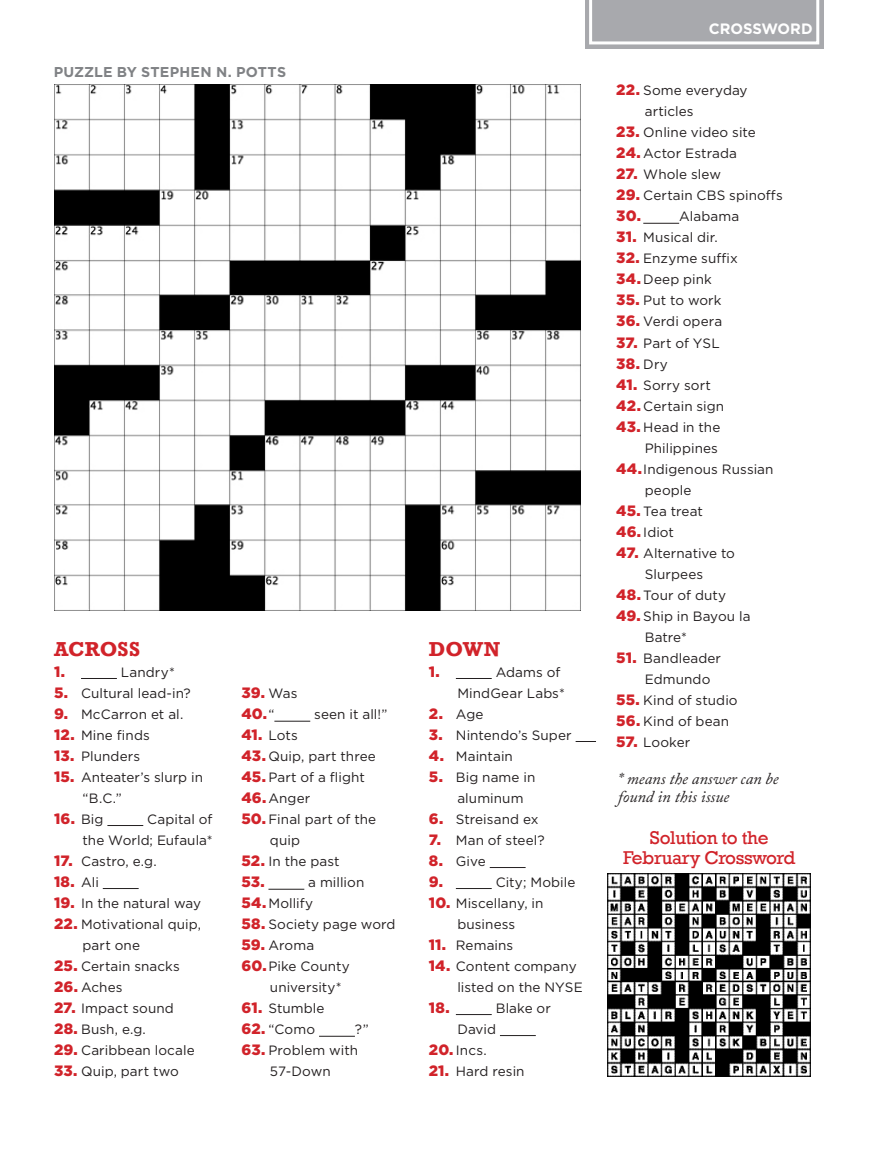
<style>
.page{position:relative;width:878px;height:1168px;background:#fff}
.page>*{position:absolute;margin:0;border:0;box-sizing:border-box;transform-origin:0 0}
.BODY_80__gray{font:700 20.7px "Rockwell";color:#d1232a}
.t1{font:19.05px/19.5px "Rockwell";letter-spacing:-.02em;color:#d1232a;text-align:center}
.t2{font:italic 16.5px/18px "Adobe Caslon Pro";color:#231f20}
.BODY_80__gray-2{font:900 15px "Gotham";letter-spacing:.01em;color:#d1232a}
.t3{font:700 15px "Gotham";letter-spacing:-.005em;color:#fff}
.t4{font:700 14.25px "Gotham";letter-spacing:.01em;color:#808285}
.BODY_80__gray-3{font:13.5px/21px "Gotham";letter-spacing:.005em;color:#231f20}
.s1{font-weight:900;font-size:15px;color:#d1232a}
.s2{font-weight:400;font-size:13.5px;color:#231f20}
</style>
<div class="page">
<hr style="left:81px;top:678px;width:36px;height:1px;background:#231f20">
<hr style="left:107px;top:825px;width:36px;height:1px;background:#231f20">
<hr style="left:103px;top:888px;width:36px;height:1px;background:#231f20">
<hr style="left:274px;top:721px;width:36px;height:1px;background:#231f20">
<hr style="left:268px;top:889px;width:36px;height:1px;background:#231f20">
<hr style="left:319px;top:1036px;width:36px;height:1px;background:#231f20">
<hr style="left:456px;top:678px;width:35px;height:1px;background:#231f20">
<svg style="left:575px;top:741px;width:21px;height:1px"></svg>
<hr style="left:489px;top:867px;width:36px;height:1px;background:#231f20">
<hr style="left:456px;top:888px;width:35px;height:1px;background:#231f20">
<hr style="left:456px;top:1014px;width:35px;height:1px;background:#231f20">
<hr style="left:500px;top:1035px;width:36px;height:1px;background:#231f20">
<hr style="left:643px;top:223px;width:36px;height:1px;background:#231f20">
<img style="left:54px;top:84px;width:526px;height:527px">
<svg style="left:585px;top:0;width:239px;height:48px"></svg>
<svg style="left:589px;top:0;width:230px;height:44px"></svg>
<img style="left:607px;top:873px;width:204px;height:203px">
<p class="t4" style="left:54px;top:63px;width:234px">PUZZLE BY STEPHEN N. POTTS</p>
<p class="BODY_80__gray" style="left:54px;top:636px;width:87px">ACROSS</p>
<p class="BODY_80__gray-2" style="left:54px;top:661px;width:12px">1.</p>
<p class="BODY_80__gray-3" style="left:121px;top:661px;width:55px">Landry*</p>
<p class="BODY_80__gray-3" style="left:54px;top:682px;width:138px"><span class="s1">5.</span> Cultural lead-in?</p>
<p class="BODY_80__gray-3" style="left:54px;top:703px;width:131px"><span class="s1">9.</span> McCarron et al.</p>
<p class="BODY_80__gray-3" style="left:54px;top:724px;width:97px"><span class="s1">12.</span> Mine finds</p>
<p class="BODY_80__gray-3" style="left:54px;top:745px;width:88px"><span class="s1">13.</span> Plunders</p>
<p class="BODY_80__gray-3" style="left:82px;top:766px;width:122px;text-indent:-28px"><span class="s1">15.</span> Anteater’s slurp in “B.C.”</p>
<p class="BODY_80__gray-2" style="left:54px;top:808px;width:51px">16. <span class="s2">Big</span></p>
<p class="BODY_80__gray-3" style="left:82px;top:808px;width:131px;text-align:right">Capital of<br>the World; Eufaula*</p>
<p class="BODY_80__gray-3" style="left:54px;top:850px;width:104px"><span class="s1">17.</span> Castro, e.g.</p>
<p class="BODY_80__gray-2" style="left:54px;top:871px;width:46px">18. <span class="s2">Ali</span></p>
<p class="BODY_80__gray-3" style="left:54px;top:892px;width:148px"><span class="s1">19.</span> In the natural way</p>
<p class="BODY_80__gray-3" style="left:82px;top:913px;width:120px;text-indent:-28px"><span class="s1">22.</span> Motivational quip, part one</p>
<p class="BODY_80__gray-3" style="left:54px;top:955px;width:127px"><span class="s1">25.</span> Certain snacks</p>
<p class="BODY_80__gray-3" style="left:54px;top:976px;width:70px"><span class="s1">26.</span> Aches</p>
<p class="BODY_80__gray-3" style="left:54px;top:997px;width:121px"><span class="s1">27.</span> Impact sound</p>
<p class="BODY_80__gray-3" style="left:54px;top:1018px;width:93px"><span class="s1">28.</span> Bush, e.g.</p>
<p class="BODY_80__gray-3" style="left:54px;top:1039px;width:142px"><span class="s1">29.</span> Caribbean locale</p>
<p class="BODY_80__gray-3" style="left:54px;top:1060px;width:126px"><span class="s1">33.</span> Quip, part two</p>
<p class="BODY_80__gray-2" style="left:241px;top:683px;width:58px">39. <span class="s2">Was</span></p>
<p class="BODY_80__gray-2" style="left:241px;top:704px;width:35px">40.<span class="s2">“</span></p>
<p class="BODY_80__gray-3" style="left:314px;top:704px;width:75px">seen it all!”</p>
<p class="BODY_80__gray-3" style="left:241px;top:725px;width:58px"><span class="s1">41.</span> Lots</p>
<p class="BODY_80__gray-3" style="left:241px;top:746px;width:136px"><span class="s1">43.</span> Quip, part three</p>
<p class="BODY_80__gray-3" style="left:241px;top:767px;width:125px"><span class="s1">45.</span> Part of a flight</p>
<p class="BODY_80__gray-3" style="left:241px;top:788px;width:70px"><span class="s1">46.</span>Anger</p>
<p class="BODY_80__gray-3" style="left:270px;top:809px;width:108px;text-indent:-28px"><span class="s1">50.</span> Final part of the quip</p>
<p class="BODY_80__gray-3" style="left:241px;top:851px;width:100px"><span class="s1">52.</span> In the past</p>
<p class="BODY_80__gray-2" style="left:241px;top:872px;width:25px">53.</p>
<p class="BODY_80__gray-3" style="left:308px;top:872px;width:57px">a million</p>
<p class="BODY_80__gray-3" style="left:241px;top:893px;width:73px"><span class="s1">54.</span> Mollify</p>
<p class="BODY_80__gray-3" style="left:241px;top:914px;width:156px"><span class="s1">58.</span> Society page word</p>
<p class="BODY_80__gray-3" style="left:241px;top:935px;width:74px"><span class="s1">59.</span> Aroma</p>
<p class="BODY_80__gray-3" style="left:270px;top:956px;width:81px;text-indent:-28px"><span class="s1">60.</span>Pike County university*</p>
<p class="BODY_80__gray-3" style="left:241px;top:998px;width:85px"><span class="s1">61.</span> Stumble</p>
<p class="BODY_80__gray-3" style="left:241px;top:1019px;width:75px"><span class="s1">62.</span> “Como</p>
<p class="BODY_80__gray-3" style="left:355px;top:1019px;width:15px">?”</p>
<p class="BODY_80__gray-3" style="left:241px;top:1040px;width:118px;text-align:center"><span class="s1">63.</span> Problem with<br>57-Down</p>
<p class="BODY_80__gray" style="left:429px;top:636px;width:73px">DOWN</p>
<p class="BODY_80__gray-2" style="left:429px;top:661px;width:12px">1.</p>
<p class="BODY_80__gray-3" style="left:457px;top:661px;width:109px;text-indent:38px">Adams of<br>MindGear Labs*</p>
<p class="BODY_80__gray-3" style="left:429px;top:703px;width:56px"><span class="s1">2.</span> Age</p>
<p class="BODY_80__gray-3" style="left:429px;top:724px;width:144px"><span class="s1">3.</span> Nintendo’s Super</p>
<p class="BODY_80__gray-3" style="left:429px;top:745px;width:86px"><span class="s1">4.</span> Maintain</p>
<p class="BODY_80__gray-3" style="left:457px;top:766px;width:80px;text-indent:-28px"><span class="s1">5.</span> Big name in aluminum</p>
<p class="BODY_80__gray-3" style="left:429px;top:808px;width:111px"><span class="s1">6.</span> Streisand ex</p>
<p class="BODY_80__gray-3" style="left:429px;top:829px;width:117px"><span class="s1">7.</span> Man of steel?</p>
<p class="BODY_80__gray-3" style="left:429px;top:850px;width:58px"><span class="s1">8.</span> Give</p>
<p class="BODY_80__gray-2" style="left:429px;top:871px;width:16px">9.</p>
<p class="BODY_80__gray-3" style="left:495px;top:871px;width:81px">City; Mobile</p>
<p class="BODY_80__gray-3" style="left:429px;top:892px;width:116px;text-align:center"><span class="s1">10.</span> Miscellany, in business</p>
<p class="BODY_80__gray-3" style="left:429px;top:934px;width:86px"><span class="s1">11.</span> Remains</p>
<p class="BODY_80__gray-3" style="left:457px;top:955px;width:127px;text-indent:-28px"><span class="s1">14.</span> Content company listed on the NYSE</p>
<p class="BODY_80__gray-2" style="left:429px;top:997px;width:22px">18.</p>
<p class="BODY_80__gray-3" style="left:457px;top:997px;width:95px;text-indent:38px">Blake or<br>David</p>
<p class="BODY_80__gray-3" style="left:429px;top:1039px;width:59px"><span class="s1">20.</span> Incs.</p>
<p class="BODY_80__gray-3" style="left:429px;top:1060px;width:97px"><span class="s1">21.</span> Hard resin</p>
<p class="t3" style="left:708px;top:19px;width:105px">CROSSWORD</p>
<p class="BODY_80__gray-3" style="left:644px;top:80px;width:104px;text-indent:-28px"><span class="s1">22.</span> Some everyday articles</p>
<p class="BODY_80__gray-3" style="left:616px;top:122px;width:141px"><span class="s1">23.</span> Online video site</p>
<p class="BODY_80__gray-3" style="left:616px;top:143px;width:122px"><span class="s1">24.</span> Actor Estrada</p>
<p class="BODY_80__gray-3" style="left:616px;top:164px;width:106px"><span class="s1">27.</span> Whole slew</p>
<p class="BODY_80__gray-3" style="left:616px;top:185px;width:168px"><span class="s1">29.</span> Certain CBS spinoffs</p>
<p class="BODY_80__gray-2" style="left:616px;top:206px;width:26px">30.</p>
<p class="BODY_80__gray-3" style="left:679px;top:206px;width:62px">Alabama</p>
<p class="BODY_80__gray-3" style="left:616px;top:227px;width:103px"><span class="s1">31.</span> Musical dir.</p>
<p class="BODY_80__gray-3" style="left:616px;top:248px;width:123px"><span class="s1">32.</span> Enzyme suffix</p>
<p class="BODY_80__gray-3" style="left:616px;top:269px;width:97px"><span class="s1">34.</span> Deep pink</p>
<p class="BODY_80__gray-3" style="left:616px;top:290px;width:107px"><span class="s1">35.</span> Put to work</p>
<p class="BODY_80__gray-3" style="left:616px;top:311px;width:107px"><span class="s1">36.</span> Verdi opera</p>
<p class="BODY_80__gray-3" style="left:616px;top:332px;width:105px"><span class="s1">37.</span> Part of YSL</p>
<p class="BODY_80__gray-2" style="left:616px;top:353px;width:53px">38. <span class="s2">Dry</span></p>
<p class="BODY_80__gray-3" style="left:616px;top:374px;width:96px"><span class="s1">41.</span> Sorry sort</p>
<p class="BODY_80__gray-3" style="left:616px;top:395px;width:109px"><span class="s1">42.</span> Certain sign</p>
<p class="BODY_80__gray-3" style="left:616px;top:416px;width:106px;text-align:right"><span class="s1">43.</span> Head in the<br>Philippines</p>
<p class="BODY_80__gray-3" style="left:644px;top:458px;width:130px;text-indent:-28px"><span class="s1">44.</span>Indigenous Russian people</p>
<p class="BODY_80__gray-3" style="left:616px;top:500px;width:88px"><span class="s1">45.</span> Tea treat</p>
<p class="BODY_80__gray-3" style="left:616px;top:521px;width:59px"><span class="s1">46.</span> Idiot</p>
<p class="BODY_80__gray-3" style="left:616px;top:542px;width:120px;text-align:center"><span class="s1">47.</span> Alternative to<br>Slurpees</p>
<p class="BODY_80__gray-3" style="left:616px;top:584px;width:111px"><span class="s1">48.</span> Tour of duty</p>
<p class="BODY_80__gray-3" style="left:644px;top:605px;width:107px;text-indent:-28px"><span class="s1">49.</span> Ship in Bayou la<br>Batre*</p>
<p class="BODY_80__gray-3" style="left:644px;top:647px;width:78px;text-indent:-28px"><span class="s1">51.</span> Bandleader<br>Edmundo</p>
<p class="BODY_80__gray-3" style="left:616px;top:689px;width:123px"><span class="s1">55.</span> Kind of studio</p>
<p class="BODY_80__gray-3" style="left:616px;top:710px;width:114px"><span class="s1">56.</span> Kind of bean</p>
<p class="BODY_80__gray-3" style="left:616px;top:731px;width:75px"><span class="s1">57.</span> Looker</p>
<p class="t2" style="left:618px;top:769px;width:162px">* means the answer can be found in this issue</p>
<p class="t1" style="left:623px;top:828px;width:173px">Solution to the<br>February Crossword</p>
</div>
